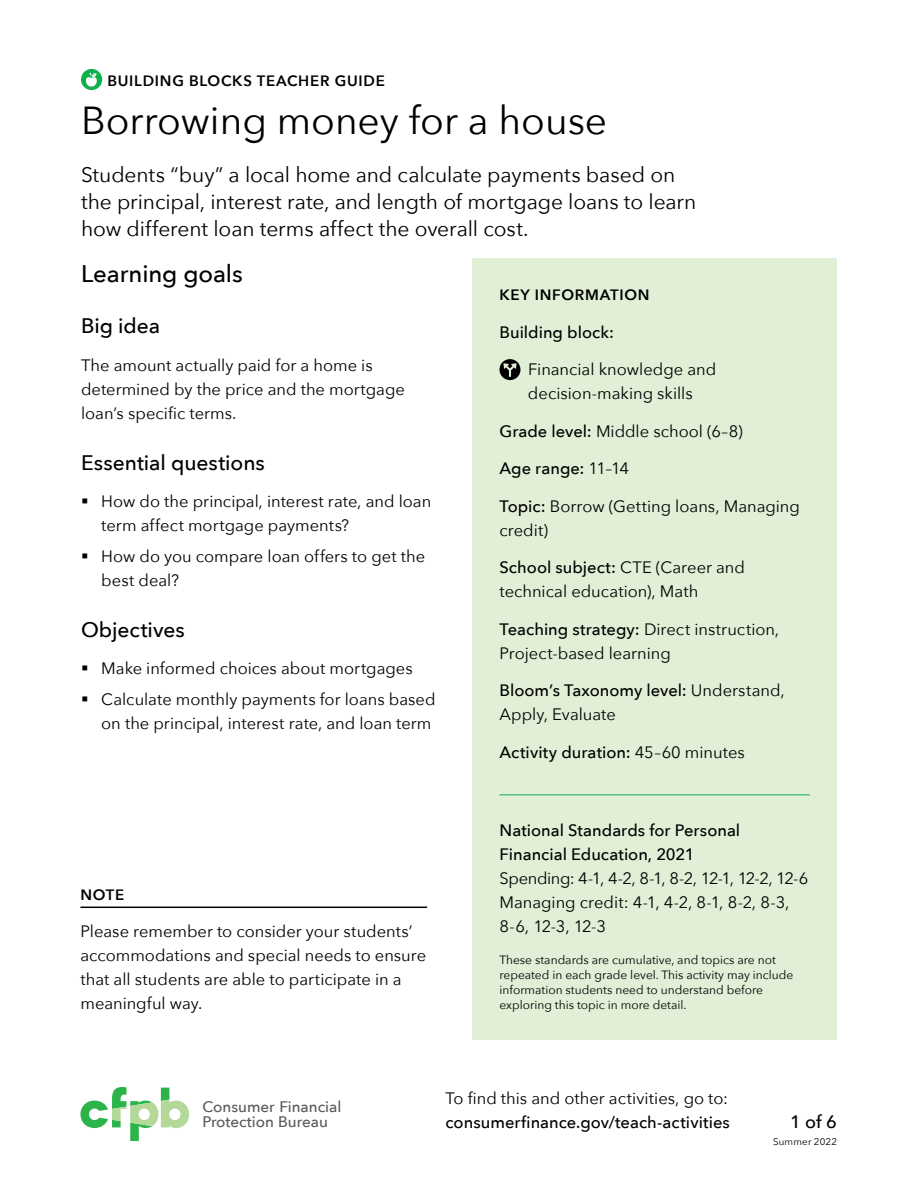
<style>
.page{position:relative;width:918px;height:1188px;background:#fff}
.page>*{position:absolute;margin:0;border:0;box-sizing:border-box;transform-origin:0 0}
.t1{font:39px "Avenir Next";color:#000}
.t2{font:500 24px "Avenir Next";letter-spacing:-.005em;color:#000}
.t3{font:21px/27px "Avenir Next";letter-spacing:-.005em;color:#000}
.t4{font:500 21px "Avenir Next";letter-spacing:-.005em;color:#000}
.t5{font:500 18px "Avenir Next";color:#000}
.t6{font:16.5px/24px "Avenir Next";color:#000}
.t7{font:500 16.5px/24px "Avenir Next";color:#000}
.t8{font:500 15.3px/15.5px "Avenir Next";color:#58595b}
.t9{font:600 15px "Avenir Next";letter-spacing:.05em;color:#000}
.t10{font:12px/15px "Avenir Next";color:#000}
.t11{font:9.75px "Avenir Next";letter-spacing:.02em;color:#000}
.s1{font-weight:500}
.s2{font-weight:400}
</style>
<div class="page">
<div style="left:81px;top:69px;width:21px;height:21px;background:#0db14b;border-radius:50%"></div>
<svg style="left:85px;top:72px;width:12px;height:15px"></svg>
<div style="left:472px;top:258px;width:365px;height:782px;background:#e0efd6"></div>
<hr style="left:500px;top:794px;width:310px;height:1px;background:#0db14b">
<svg style="left:500px;top:359px;width:20px;height:21px"></svg>
<hr style="left:80px;top:907px;width:347px;height:1px;background:#000">
<svg style="left:80px;top:1087px;width:109px;height:54px"></svg>
<p class="t9" style="left:107px;top:68px;width:279px">BUILDING BLOCKS TEACHER GUIDE</p>
<h1 class="t1" style="left:81px;top:88px;width:528px">Borrowing money for a house</h1>
<p class="t3" style="left:81px;top:160px;width:617px">Students “buy” a local home and calculate payments based on the principal, interest rate, and length of mortgage loans to learn how different loan terms affect the overall cost.</p>
<h2 class="t2" style="left:81px;top:253px;width:163px">Learning goals</h2>
<p class="t4" style="left:81px;top:308px;width:81px">Big idea</p>
<p class="t6" style="left:81px;top:352px;width:325px">The amount actually paid for a home is determined by the price and the mortgage loan’s specific terms.</p>
<p class="t4" style="left:81px;top:445px;width:185px">Essential questions</p>
<p class="t6" style="left:101px;top:489px;width:332px;text-indent:-20px">▪ How do the principal, interest rate, and loan term affect mortgage payments?</p>
<p class="t6" style="left:101px;top:544px;width:325px;text-indent:-20px">▪ How do you compare loan offers to get the best deal?</p>
<p class="t4" style="left:81px;top:612px;width:105px">Objectives</p>
<p class="t6" style="left:81px;top:656px;width:333px">▪ Make informed choices about mortgages</p>
<p class="t6" style="left:81px;top:687px;width:356px;text-align:right">▪ Calculate monthly payments for loans based on the principal, interest rate, and loan term</p>
<p class="t9" style="left:500px;top:282px;width:152px">KEY INFORMATION</p>
<p class="t7" style="left:500px;top:319px;width:116px">Building block:</p>
<p class="t6" style="left:528px;top:357px;width:190px">Financial knowledge and decision-making skills</p>
<p class="t6" style="left:500px;top:418px;width:245px"><span class="s1">Grade level:</span> Middle school (6–8)</p>
<p class="t7" style="left:500px;top:456px;width:131px">Age range: <span class="s2">11–14</span></p>
<p class="t6" style="left:500px;top:493px;width:302px"><span class="s1">Topic:</span> Borrow (Getting loans, Managing credit)</p>
<p class="t6" style="left:500px;top:555px;width:247px"><span class="s1">School subject:</span> CTE (Career and technical education), Math</p>
<p class="t6" style="left:500px;top:616px;width:281px"><span class="s1">Teaching strategy:</span> Direct instruction,<br>Project-based learning</p>
<p class="t6" style="left:500px;top:678px;width:287px"><span class="s1">Bloom’s Taxonomy level:</span> Understand,<br>Apply, Evaluate</p>
<p class="t7" style="left:500px;top:740px;width:247px">Activity duration: <span class="s2">45–60 minutes</span></p>
<p class="t9" style="left:80px;top:882px;width:45px">NOTE</p>
<p class="t6" style="left:80px;top:919px;width:347px">Please remember to consider your students’ accommodations and special needs to ensure that all students are able to participate in a meaningful way.</p>
<p class="t7" style="left:500px;top:818px;width:242px">National Standards for Personal<br>Financial Education, 2021</p>
<p class="t6" style="left:500px;top:865px;width:310px">Spending: 4-1, 4-2, 8-1, 8-2, 12-1, 12-2, 12-6<br>Managing credit: 4-1, 4-2, 8-1, 8-2, 8-3,<br>8-6, 12-3, 12-3</p>
<p class="t10" style="left:500px;top:952px;width:295px">These standards are cumulative, and topics are not repeated in each grade level. This activity may include information students need to understand before exploring this topic in more detail.</p>
<p class="t8" style="left:203px;top:1098px;width:140px">Consumer Financial<br>Protection Bureau</p>
<p class="t6" style="left:446px;top:1085px;width:284px">To find this and other activities, go to:</p>
<p class="t7" style="left:446px;top:1109px;width:286px">consumerfinance.gov/teach-activities</p>
<p class="t5" style="left:790px;top:1106px;width:48px">1 of 6</p>
<p class="t11" style="left:773px;top:1133px;width:65px">Summer 2022</p>
</div>
